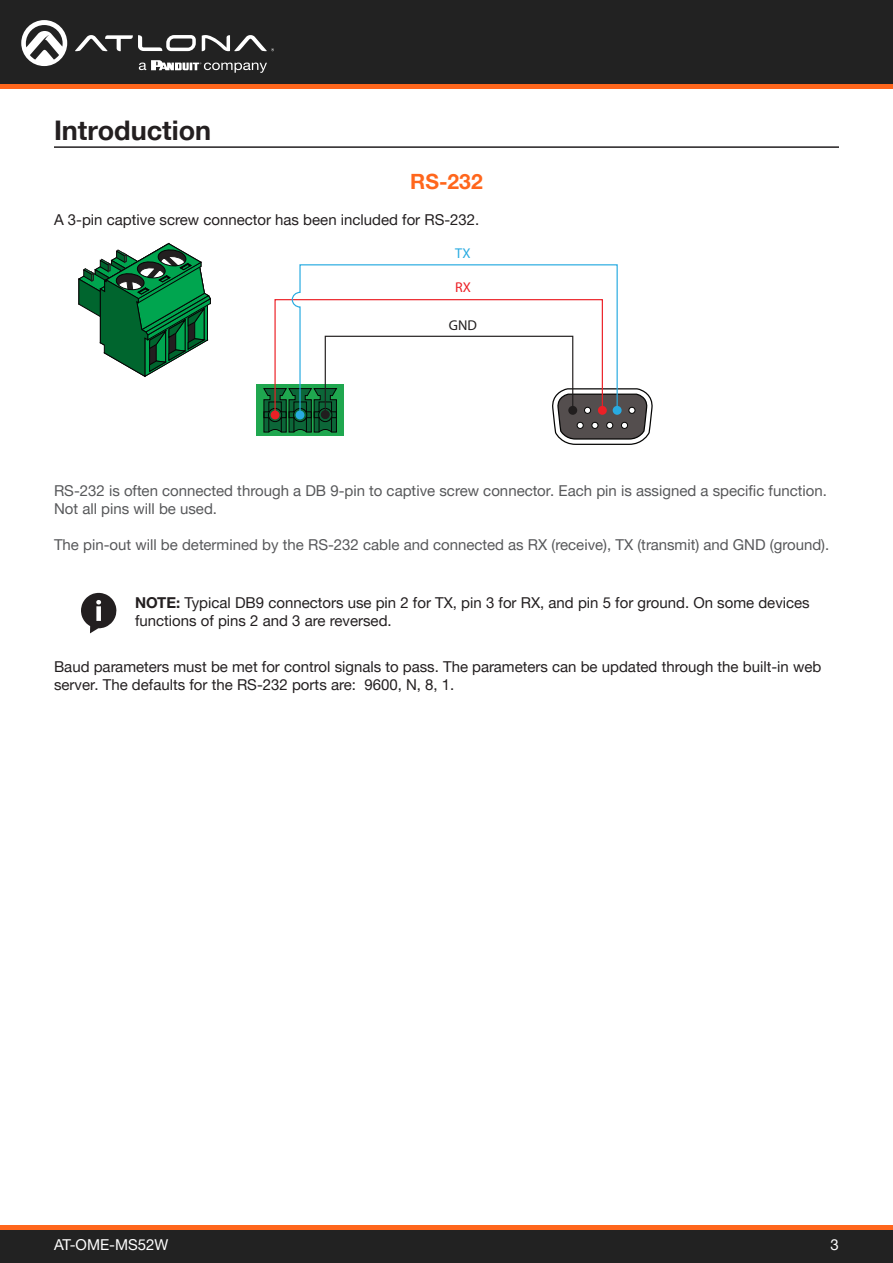
<style>
.page{position:relative;width:893px;height:1263px;background:#fff}
.page>*{position:absolute;margin:0;border:0;box-sizing:border-box;transform-origin:0 0}
.Section_Header{font:700 27px "Helvetica Neue LTW1 G";color:#231f20}
.Subsection_Header{font:700 21px "Helvetica Neue LTW1 G";color:#ff661c}
.General_Text{font:15px/18px "Helvetica Neue LTW1 G";color:#231f20}
.t1{font:15px/18px "Helvetica Neue LTW1 G";color:#57585a}
.t2{font:15px "Helvetica Neue LTW1 G";color:#fff}
.t3{font:14.25px "Myriad Pro";color:#211e1e}
.t4{font:14.25px "Myriad Pro";color:#ec2026}
.t5{font:14.25px "Myriad Pro";color:#28abe1}
.s1{font-weight:700}
</style>
<div class="page">
<div style="left:0;top:1227px;width:893px;height:36px;background:#222"></div>
<hr style="left:0;top:1225px;width:893px;height:4px;background:#ff661c">
<div style="left:0;top:0;width:893px;height:84px;background:#222"></div>
<hr style="left:0;top:84px;width:893px;height:4px;background:#ff661c">
<svg style="left:75px;top:35px;width:121px;height:16px"></svg>
<svg style="left:202px;top:35px;width:72px;height:16px"></svg>
<svg style="left:21px;top:20px;width:46px;height:46px"></svg>
<svg style="left:139px;top:60px;width:128px;height:13px"></svg>
<hr style="left:54px;top:146px;width:785px;height:2px;background:#231f20">
<div style="left:256px;top:384px;width:88px;height:52px;background:#1fa74f"></div>
<svg style="left:263px;top:299px;width:390px;height:146px"></svg>
<div style="left:321px;top:410px;width:9px;height:9px;background:#211e1e;border-radius:50%"></div>
<svg style="left:291px;top:264px;width:327px;height:152px"></svg>
<div style="left:613px;top:406px;width:9px;height:9px;background:#28abe1;border-radius:50%"></div>
<div style="left:296px;top:410px;width:8px;height:9px;background:#28abe1;border-radius:50%"></div>
<svg style="left:81px;top:593px;width:35px;height:40px"></svg>
<svg style="left:78px;top:243px;width:133px;height:134px"></svg>
<p class="Section_Header" style="left:54px;top:113px;width:159px">Introduction</p>
<p class="Subsection_Header" style="left:410px;top:169px;width:74px">RS-232</p>
<p class="General_Text" style="left:54px;top:210px;width:427px">A 3-pin captive screw connector has been included for RS-232.</p>
<p class="t5" style="left:455px;top:244px;width:17px">TX</p>
<p class="t4" style="left:455px;top:279px;width:17px">RX</p>
<p class="t3" style="left:449px;top:316px;width:30px">GND</p>
<p class="t1" style="left:54px;top:481px;width:774px">RS-232 is often connected through a DB 9-pin to captive screw connector. Each pin is assigned a specific function.<br>Not all pins will be used.</p>
<p class="t1" style="left:54px;top:535px;width:777px">The pin-out will be determined by the RS-232 cable and connected as RX (receive), TX (transmit) and GND (ground).</p>
<p class="General_Text" style="left:135px;top:593px;width:676px"><span class="s1">NOTE:</span> Typical DB9 connectors use pin 2 for TX, pin 3 for RX, and pin 5 for ground. On some devices functions of pins 2 and 3 are reversed.</p>
<p class="General_Text" style="left:54px;top:658px;width:769px">Baud parameters must be met for control signals to pass. The parameters can be updated through the built-in web server. The defaults for the RS-232 ports are: 9600, N, 8, 1.</p>
<p class="t2" style="left:54px;top:1235px;width:116px">AT-OME-MS52W</p>
<p class="t2" style="left:831px;top:1235px;width:10px">3</p>
</div>
